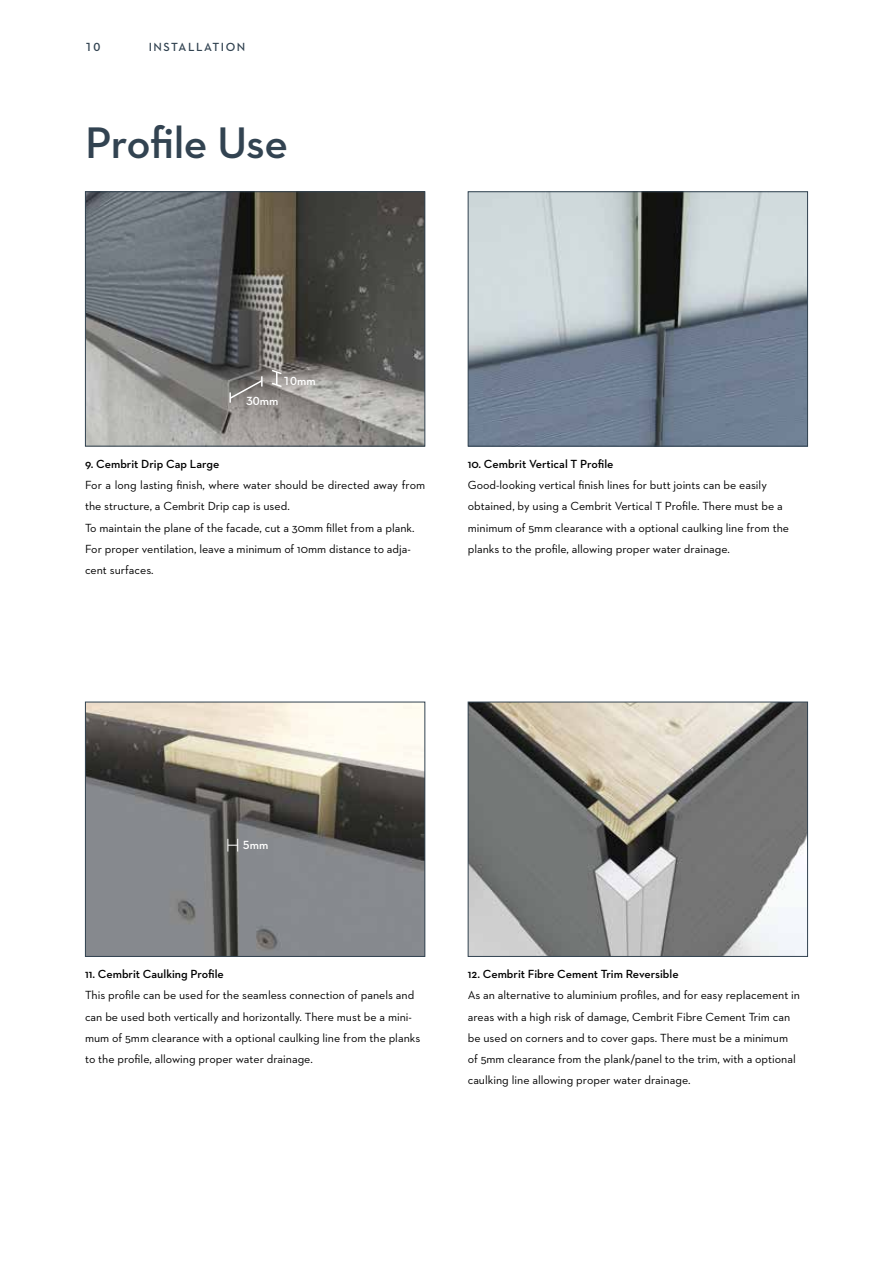
<style>
.page{position:relative;width:893px;height:1263px;background:#fff}
.page>*{position:absolute;margin:0;border:0;box-sizing:border-box;transform-origin:0 0}
.t1{font:600 45px "Neutraface 2 Text";letter-spacing:-.02em;color:#324351}
.t2{font:12px/21.3px "Neutraface 2 Text";color:#000}
.t3{font:600 12px "Neutraface 2 Text";color:#000}
.t4{font:600 12px "Neutraface 2 Text";letter-spacing:.125em;color:#324351}
.t5{font:600 12px "Neutraface 2 Text";color:#fff}
</style>
<div class="page">
<img style="left:87px;top:193px;width:336px;height:251px">
<div style="left:85px;top:191px;width:340px;height:255px;border:1px solid #324351"></div>
<img style="left:470px;top:193px;width:336px;height:251px">
<div style="left:468px;top:191px;width:340px;height:255px;border:1px solid #324351"></div>
<img style="left:87px;top:704px;width:336px;height:251px">
<div style="left:85px;top:702px;width:340px;height:255px;border:1px solid #324351"></div>
<img style="left:470px;top:704px;width:336px;height:251px">
<div style="left:468px;top:702px;width:340px;height:255px;border:1px solid #324351"></div>
<svg style="left:270px;top:368px;width:13px;height:20px"></svg>
<svg style="left:228px;top:376px;width:36px;height:27px"></svg>
<svg style="left:227px;top:839px;width:11px;height:12px"></svg>
<p class="t4" style="left:85px;top:39px;width:17px">10</p>
<p class="t4" style="left:149px;top:39px;width:98px">INSTALLATION</p>
<h1 class="t1" style="left:85px;top:114px;width:205px">Profile Use</h1>
<p class="t5" style="left:283px;top:373px;width:34px">10mm</p>
<p class="t5" style="left:246px;top:393px;width:34px">30mm</p>
<p class="t3" style="left:85px;top:456px;width:136px">9. Cembrit Drip Cap Large</p>
<p class="t2" style="left:85px;top:474px;width:342px">For a long lasting finish, where water should be directed away from the structure, a Cembrit Drip cap is used.<br>To maintain the plane of the facade, cut a 30mm fillet from a plank.<br>For proper ventilation, leave a minimum of 10mm distance to adja&shy;cent surfaces.</p>
<p class="t3" style="left:468px;top:456px;width:147px">10. Cembrit Vertical T Profile</p>
<p class="t2" style="left:468px;top:474px;width:323px">Good-looking vertical finish lines for butt joints can be easily obtained, by using a Cembrit Vertical T Profile. There must be a minimum of 5mm clearance with a optional caulking line from the planks to the profile, allowing proper water drainage.</p>
<p class="t5" style="left:243px;top:837px;width:27px">5mm</p>
<p class="t3" style="left:85px;top:966px;width:140px">11. Cembrit Caulking Profile</p>
<p class="t2" style="left:85px;top:984px;width:337px">This profile can be used for the seamless connection of panels and can be used both vertically and horizontally. There must be a mini&shy;mum of 5mm clearance with a optional caulking line from the planks to the profile, allowing proper water drainage.</p>
<p class="t3" style="left:468px;top:966px;width:212px">12. Cembrit Fibre Cement Trim Reversible</p>
<p class="t2" style="left:468px;top:984px;width:334px">As an alternative to aluminium profiles, and for easy replacement in areas with a high risk of damage, Cembrit Fibre Cement Trim can be used on corners and to cover gaps. There must be a minimum of 5mm clearance from the plank/panel to the trim, with a optional caulking line allowing proper water drainage.</p>
</div>
